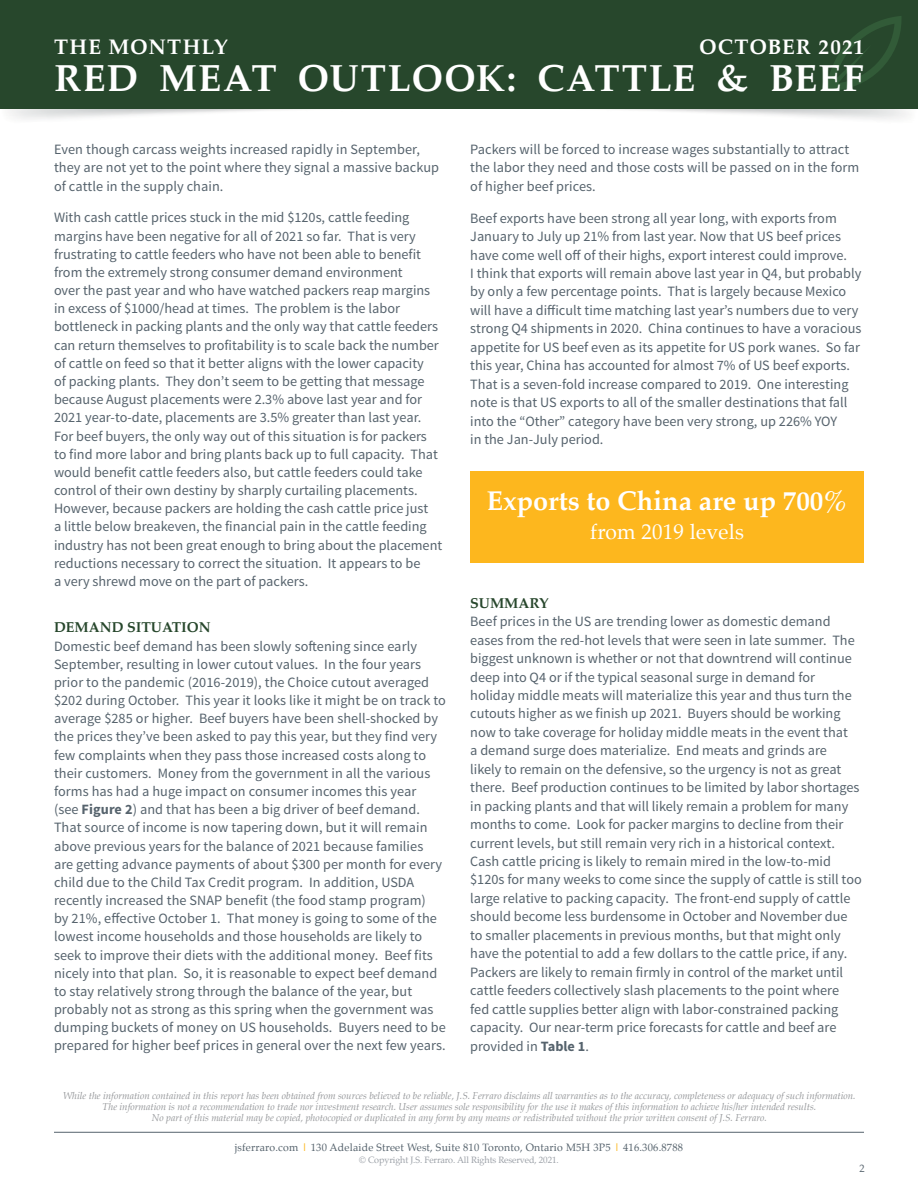
<style>
.page{position:relative;width:918px;height:1188px;background:#fff}
.page>*{position:absolute;margin:0;border:0;box-sizing:border-box;transform-origin:0 0}
.t1{font:700 37.5px "Palatino";letter-spacing:.025em;color:#fff}
.t2{font:700 27px "Palatino";color:#fff}
.t3{font:700 21px "Palatino";letter-spacing:.05em;color:#fff}
.t4{font:21px "Palatino";letter-spacing:.01em;color:#fff}
.testo_normale{font:14.25px/18.1px "Source Sans Pro";color:#56636d}
.COPY{font:14.25px/18.5px "Source Sans Pro";color:#56636d}
.testo_normale-2{font:700 14.25px "Palatino";color:#27472c}
.t5{font:10.5px "Palatino";letter-spacing:.02em;color:#56636d}
.t6{font:italic 9.75px/11.2px "Palatino";color:#939598;text-align:center}
.t7{font:9px "Palatino";letter-spacing:-.01em;color:#9ba0a7}
.s1{font-weight:700}
.s2{font-weight:700;color:#fdb71e}
</style>
<div class="page">
<img style="left:0;top:108px;width:918px;height:11px">
<div style="left:0;top:0;width:918px;height:108px;background:#27472c"></div>
<svg style="left:827px;top:16px;width:74px;height:75px"></svg>
<hr style="left:54px;top:1132px;width:810px;height:1px;background:#56636d">
<div style="left:470px;top:471px;width:394px;height:92px;background:#fdb71e"></div>
<p class="t3" style="left:54px;top:29px;width:175px">THE MONTHLY</p>
<p class="t3" style="left:699px;top:29px;width:166px">OCTOBER 2021</p>
<p class="t1" style="left:54px;top:46px;width:811px">RED MEAT OUTLOOK: CATTLE &amp; BEEF</p>
<p class="testo_normale" style="left:54px;top:140px;width:387px">Even though carcass weights increased rapidly in September, they are not yet to the point where they signal a massive backup of cattle in the supply chain.</p>
<p class="testo_normale" style="left:54px;top:209px;width:390px">With cash cattle prices stuck in the mid $120s, cattle feeding margins have been negative for all of 2021 so far. That is very frustrating to cattle feeders who have not been able to benefit from the extremely strong consumer demand environment<br>over the past year and who have watched packers reap margins in excess of $1000/head at times. The problem is the labor bottleneck in packing plants and the only way that cattle feeders can return themselves to profitability is to scale back the number of cattle on feed so that it better aligns with the lower capacity<br>of packing plants. They don’t seem to be getting that message because August placements were 2.3% above last year and for 2021 year-to-date, placements are 3.5% greater than last year.<br>For beef buyers, the only way out of this situation is for packers to find more labor and bring plants back up to full capacity. That would benefit cattle feeders also, but cattle feeders could take control of their own destiny by sharply curtailing placements.<br>However, because packers are holding the cash cattle price just<br>a little below breakeven, the financial pain in the cattle feeding industry has not been great enough to bring about the placement reductions necessary to correct the situation. It appears to be<br>a very shrewd move on the part of packers.</p>
<p class="testo_normale-2" style="left:54px;top:615px;width:158px">DEMAND SITUATION</p>
<p class="testo_normale" style="left:54px;top:637px;width:393px">Domestic beef demand has been slowly softening since early September, resulting in lower cutout values. In the four years prior to the pandemic (2016-2019), the Choice cutout averaged $202 during October. This year it looks like it might be on track to average $285 or higher. Beef buyers have been shell-shocked by the prices they’ve been asked to pay this year, but they find very few complaints when they pass those increased costs along to their customers. Money from the government in all the various forms has had a huge impact on consumer incomes this year<br>(see <span class="s1">Figure 2</span>) and that has been a big driver of beef demand.<br>That source of income is now tapering down, but it will remain above previous years for the balance of 2021 because families are getting advance payments of about $300 per month for every child due to the Child Tax Credit program. In addition, USDA recently increased the SNAP benefit (the food stamp program)<br>by 21%, effective October 1. That money is going to some of the lowest income households and those households are likely to seek to improve their diets with the additional money. Beef fits nicely into that plan. So, it is reasonable to expect beef demand to stay relatively strong through the balance of the year, but probably not as strong as this spring when the government was dumping buckets of money on US households. Buyers need to be prepared for higher beef prices in general over the next few years.</p>
<p class="testo_normale" style="left:470px;top:140px;width:391px">Packers will be forced to increase wages substantially to attract the labor they need and those costs will be passed on in the form of higher beef prices.</p>
<p class="testo_normale" style="left:470px;top:209px;width:393px">Beef exports have been strong all year long, with exports from January to July up 21% from last year. Now that US beef prices have come well off of their highs, export interest could improve.<br>I think that exports will remain above last year in Q4, but probably by only a few percentage points. That is largely because Mexico will have a difficult time matching last year’s numbers due to very strong Q4 shipments in 2020. China continues to have a voracious appetite for US beef even as its appetite for US pork wanes. So far this year, China has accounted for almost 7% of US beef exports.<br>That is a seven-fold increase compared to 2019. One interesting note is that US exports to all of the smaller destinations that fall into the “Other” category have been very strong, up 226% YOY<br>in the Jan-July period.</p>
<p class="t2" style="left:487px;top:478px;width:362px">Exports to China are up 700%</p>
<p class="t4" style="left:590px;top:514px;width:155px">from 2019 levels</p>
<p class="testo_normale-2" style="left:470px;top:591px;width:80px">SUMMARY</p>
<p class="COPY" style="left:470px;top:612px;width:393px">Beef prices in the US are trending lower as domestic demand eases from the red-hot levels that were seen in late summer. The biggest unknown is whether or not that downtrend will continue deep into Q4 or if the typical seasonal surge in demand for holiday middle meats will materialize this year and thus turn the cutouts higher as we finish up 2021. Buyers should be working now to take coverage for holiday middle meats in the event that<br>a demand surge does materialize. End meats and grinds are likely to remain on the defensive, so the urgency is not as great there. Beef production continues to be limited by labor shortages in packing plants and that will likely remain a problem for many months to come. Look for packer margins to decline from their current levels, but still remain very rich in a historical context.<br>Cash cattle pricing is likely to remain mired in the low-to-mid $120s for many weeks to come since the supply of cattle is still too large relative to packing capacity. The front-end supply of cattle should become less burdensome in October and November due to smaller placements in previous months, but that might only have the potential to add a few dollars to the cattle price, if any.<br>Packers are likely to remain firmly in control of the market until cattle feeders collectively slash placements to the point where<br>fed cattle supplies better align with labor-constrained packing capacity. Our near-term price forecasts for cattle and beef are provided in <span class="s1">Table 1</span>.</p>
<p class="t6" style="left:63px;top:1090px;width:794px">While the information contained in this report has been obtained from sources believed to be reliable, J.S. Ferraro disclaims all warranties as to the accuracy, completeness or adequacy of such information.<br>The information is not a recommendation to trade nor investment research. User assumes sole responsibility for the use it makes of this information to achieve his/her intended results.<br>No part of this material may be copied, photocopied or duplicated in any form by any means or redistributed without the prior written consent of J.S. Ferraro.</p>
<p class="t5" style="left:235px;top:1138px;width:450px">jsferraro.com <span class="s2">|</span> 130 Adelaide Street West, Suite 810 Toronto, Ontario M5H 3P5 <span class="s2">|</span> 416.306.8788</p>
<p class="t7" style="left:359px;top:1152px;width:201px">© Copyright J.S. Ferraro. All Rights Reserved, 2021.</p>
<p class="t5" style="left:860px;top:1160px;width:7px">2</p>
</div>
